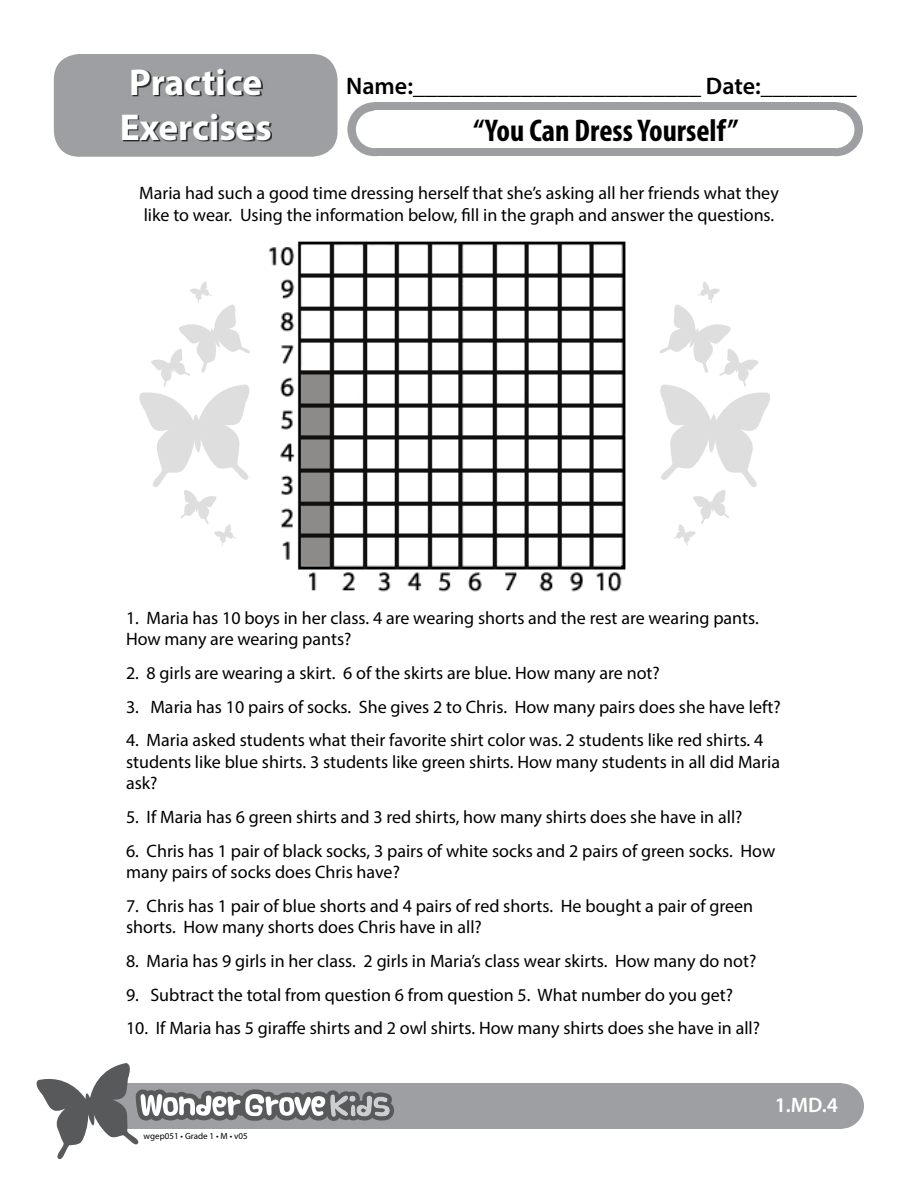
<style>
.page{position:relative;width:918px;height:1188px;background:#fff}
.page>*{position:absolute;margin:0;border:0;box-sizing:border-box;transform-origin:0 0}
.t1{font:700 37.5px/45px "Myriad Pro";color:#fff}
.t2{font:700 condensed 31.5px "Myriad Pro";color:#000}
.t3{font:600 24px "Myriad Pro";color:#000}
.t4{font:600 21px "Myriad Pro";color:#fff}
.t5{font:18px/21.6px "Myriad Pro";color:#000}
.t6{font:9px "Myriad Pro";color:#000}
</style>
<div class="page">
<div style="left:54px;top:54px;width:284px;height:103px;background:#9d9fa2;border-radius:26px"></div>
<div style="left:819px;top:1083px;width:45px;height:46px;background:#9d9fa2;border-radius:50%"></div>
<div style="left:102px;top:1083px;width:739px;height:46px;background:#9d9fa2"></div>
<svg style="left:36px;top:1063px;width:358px;height:97px"></svg>
<div style="left:124px;top:70px;width:148px;height:72px;background:#000;opacity:.75"></div>
<div style="left:809px;top:102px;width:54px;height:54px;background:#9d9fa2;border-radius:50%"></div>
<div style="left:347px;top:102px;width:54px;height:54px;background:#9d9fa2;border-radius:50%"></div>
<div style="left:374px;top:102px;width:462px;height:54px;background:#9d9fa2"></div>
<div style="left:818px;top:111px;width:36px;height:37px;background:#fff;border-radius:50%"></div>
<div style="left:374px;top:111px;width:463px;height:37px;background:#fff"></div>
<div style="left:356px;top:111px;width:37px;height:37px;background:#fff;border-radius:50%"></div>
<img style="left:269px;top:241px;width:357px;height:351px">
<svg style="left:139px;top:281px;width:111px;height:265px"></svg>
<svg style="left:660px;top:281px;width:110px;height:265px"></svg>
<h1 class="t1" style="left:120px;top:58px;width:153px">Practice<br>Exercises</h1>
<h3 class="t3" style="left:346px;top:71px;width:512px">Name:________________________ Date:________</h3>
<h2 class="t2" style="left:473px;top:110px;width:267px">“You Can Dress Yourself”</h2>
<p class="t5" style="left:139px;top:182px;width:641px">Maria had such a good time dressing herself that she’s asking all her friends what they like to wear. Using the information below, fill in the graph and answer the questions.</p>
<p class="t5" style="left:126px;top:607px;width:634px">1. Maria has 10 boys in her class. 4 are wearing shorts and the rest are wearing pants.<br>How many are wearing pants?</p>
<p class="t5" style="left:126px;top:662px;width:535px">2. 8 girls are wearing a skirt. 6 of the skirts are blue. How many are not?</p>
<p class="t5" style="left:126px;top:696px;width:656px">3. Maria has 10 pairs of socks. She gives 2 to Chris. How many pairs does she have left?</p>
<p class="t5" style="left:126px;top:729px;width:656px">4. Maria asked students what their favorite shirt color was. 2 students like red shirts. 4 students like blue shirts. 3 students like green shirts. How many students in all did Maria ask?</p>
<p class="t5" style="left:126px;top:806px;width:618px">5. If Maria has 6 green shirts and 3 red shirts, how many shirts does she have in all?</p>
<p class="t5" style="left:126px;top:840px;width:651px">6. Chris has 1 pair of black socks, 3 pairs of white socks and 2 pairs of green socks. How many pairs of socks does Chris have?</p>
<p class="t5" style="left:126px;top:895px;width:629px">7. Chris has 1 pair of blue shorts and 4 pairs of red shorts. He bought a pair of green shorts. How many shorts does Chris have in all?</p>
<p class="t5" style="left:126px;top:950px;width:632px">8. Maria has 9 girls in her class. 2 girls in Maria’s class wear skirts. How many do not?</p>
<p class="t5" style="left:126px;top:984px;width:609px">9. Subtract the total from question 6 from question 5. What number do you get?</p>
<p class="t5" style="left:126px;top:1017px;width:636px">10. If Maria has 5 giraffe shirts and 2 owl shirts. How many shirts does she have in all?</p>
<p class="t6" style="left:144px;top:1130px;width:106px">wgep051 • Grade 1 • M • v05</p>
<p class="t4" style="left:775px;top:1092px;width:65px">1.MD.4</p>
</div>
